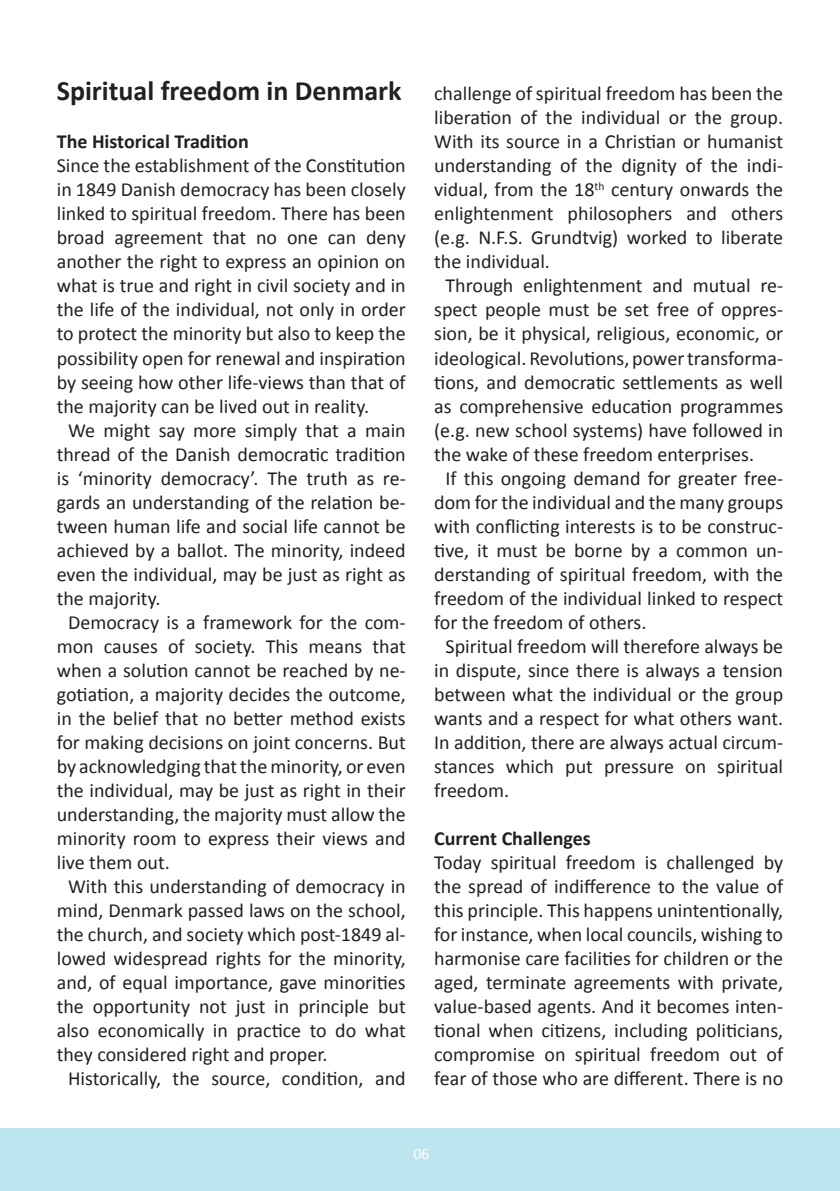
<style>
.page{position:relative;width:840px;height:1191px;background:#fff}
.page>*{position:absolute;margin:0;border:0;box-sizing:border-box;transform-origin:0 0}
.t1{font:700 28px "Calibri";color:#231f20}
.t2{font:20px/24px "Calibri";color:#231f20;text-align:justify}
.t3{font:700 20px "Calibri";color:#231f20}
.t4{font:16px "Calibri";color:#fff}
</style>
<div class="page">
<div style="left:0;top:1128px;width:839px;height:63px;background:#bde5f0"></div>
<h1 class="t1" style="left:57px;top:74px;width:346px">Spiritual freedom in Denmark</h1>
<p class="t3" style="left:57px;top:129px;width:193px">The Historical Tradition</p>
<p class="t2" style="left:57px;top:153px;width:350px">Since the establishment of the Constitution</p>
<p class="t2" style="left:57px;top:177px;width:350px">in 1849 Danish democracy has been closely</p>
<p class="t2" style="left:57px;top:201px;width:350px">linked to spiritual freedom. There has been</p>
<p class="t2" style="left:57px;top:225px;width:350px">broad agreement that no one can deny</p>
<p class="t2" style="left:57px;top:249px;width:350px">another the right to express an opinion on</p>
<p class="t2" style="left:57px;top:273px;width:350px">what is true and right in civil society and in</p>
<p class="t2" style="left:57px;top:297px;width:350px">the life of the individual, not only in order</p>
<p class="t2" style="left:57px;top:321px;width:350px">to protect the minority but also to keep the</p>
<p class="t2" style="left:57px;top:345px;width:350px">possibility open for renewal and inspiration</p>
<p class="t2" style="left:57px;top:369px;width:350px">by seeing how other life-views than that of</p>
<p class="t2" style="left:57px;top:393px;width:314px">the majority can be lived out in reality.</p>
<p class="t2" style="left:68px;top:417px;width:339px">We might say more simply that a main</p>
<p class="t2" style="left:57px;top:441px;width:350px">thread of the Danish democratic tradition</p>
<p class="t2" style="left:57px;top:465px;width:350px">is ‘minority democracy’. The truth as re-</p>
<p class="t2" style="left:57px;top:489px;width:350px">gards an understanding of the relation be-</p>
<p class="t2" style="left:57px;top:513px;width:350px">tween human life and social life cannot be</p>
<p class="t2" style="left:57px;top:537px;width:350px">achieved by a ballot. The minority, indeed</p>
<p class="t2" style="left:57px;top:561px;width:350px">even the individual, may be just as right as</p>
<p class="t2" style="left:57px;top:585px;width:105px">the majority.</p>
<p class="t2" style="left:68px;top:609px;width:339px">Democracy is a framework for the com-</p>
<p class="t2" style="left:57px;top:633px;width:350px">mon causes of society. This means that</p>
<p class="t2" style="left:57px;top:657px;width:350px">when a solution cannot be reached by ne-</p>
<p class="t2" style="left:57px;top:681px;width:350px">gotiation, a majority decides the outcome,</p>
<p class="t2" style="left:57px;top:705px;width:350px">in the belief that no better method exists</p>
<p class="t2" style="left:57px;top:729px;width:350px">for making decisions on joint concerns. But</p>
<p class="t2" style="left:57px;top:753px;width:350px">by acknowledging that the minority, or even</p>
<p class="t2" style="left:57px;top:777px;width:350px">the individual, may be just as right in their</p>
<p class="t2" style="left:57px;top:801px;width:350px">understanding, the majority must allow the</p>
<p class="t2" style="left:57px;top:825px;width:350px">minority room to express their views and</p>
<p class="t2" style="left:57px;top:849px;width:114px">live them out.</p>
<p class="t2" style="left:68px;top:873px;width:339px">With this understanding of democracy in</p>
<p class="t2" style="left:57px;top:897px;width:350px">mind, Denmark passed laws on the school,</p>
<p class="t2" style="left:57px;top:921px;width:350px">the church, and society which post-1849 al-</p>
<p class="t2" style="left:57px;top:945px;width:350px">lowed widespread rights for the minority,</p>
<p class="t2" style="left:57px;top:969px;width:350px">and, of equal importance, gave minorities</p>
<p class="t2" style="left:57px;top:993px;width:350px">the opportunity not just in principle but</p>
<p class="t2" style="left:57px;top:1017px;width:350px">also economically in practice to do what</p>
<p class="t2" style="left:57px;top:1041px;width:272px">they considered right and proper.</p>
<p class="t2" style="left:68px;top:1065px;width:339px">Historically, the source, condition, and</p>
<p class="t2" style="left:434px;top:81px;width:350px">challenge of spiritual freedom has been the</p>
<p class="t2" style="left:434px;top:105px;width:350px">liberation of the individual or the group.</p>
<p class="t2" style="left:434px;top:129px;width:350px">With its source in a Christian or humanist</p>
<p class="t2" style="left:434px;top:153px;width:350px">understanding of the dignity of the indi-</p>
<p class="t2" style="left:434px;top:177px;width:350px">vidual, from the 18<sup>th</sup> century onwards the</p>
<p class="t2" style="left:434px;top:201px;width:350px">enlightenment philosophers and others</p>
<p class="t2" style="left:434px;top:225px;width:350px">(e.g. N.F.S. Grundtvig) worked to liberate</p>
<p class="t2" style="left:434px;top:249px;width:117px">the individual.</p>
<p class="t2" style="left:445px;top:273px;width:339px">Through enlightenment and mutual re-</p>
<p class="t2" style="left:434px;top:297px;width:350px">spect people must be set free of oppres-</p>
<p class="t2" style="left:434px;top:321px;width:350px">sion, be it physical, religious, economic, or</p>
<p class="t2" style="left:434px;top:345px;width:350px">ideological. Revolutions, power transforma-</p>
<p class="t2" style="left:434px;top:369px;width:350px">tions, and democratic settlements as well</p>
<p class="t2" style="left:434px;top:393px;width:350px">as comprehensive education programmes</p>
<p class="t2" style="left:434px;top:417px;width:350px">(e.g. new school systems) have followed in</p>
<p class="t2" style="left:434px;top:441px;width:321px">the wake of these freedom enterprises.</p>
<p class="t2" style="left:445px;top:465px;width:339px">If this ongoing demand for greater free-</p>
<p class="t2" style="left:434px;top:489px;width:350px">dom for the individual and the many groups</p>
<p class="t2" style="left:434px;top:513px;width:350px">with conflicting interests is to be construc-</p>
<p class="t2" style="left:434px;top:537px;width:350px">tive, it must be borne by a common un-</p>
<p class="t2" style="left:434px;top:561px;width:350px">derstanding of spiritual freedom, with the</p>
<p class="t2" style="left:434px;top:585px;width:350px">freedom of the individual linked to respect</p>
<p class="t2" style="left:434px;top:609px;width:214px">for the freedom of others.</p>
<p class="t2" style="left:445px;top:633px;width:339px">Spiritual freedom will therefore always be</p>
<p class="t2" style="left:434px;top:657px;width:350px">in dispute, since there is always a tension</p>
<p class="t2" style="left:434px;top:681px;width:350px">between what the individual or the group</p>
<p class="t2" style="left:434px;top:705px;width:350px">wants and a respect for what others want.</p>
<p class="t2" style="left:434px;top:729px;width:350px">In addition, there are always actual circum-</p>
<p class="t2" style="left:434px;top:753px;width:350px">stances which put pressure on spiritual</p>
<p class="t2" style="left:434px;top:777px;width:76px">freedom.</p>
<p class="t3" style="left:434px;top:825px;width:158px">Current Challenges</p>
<p class="t2" style="left:434px;top:849px;width:350px">Today spiritual freedom is challenged by the spread of indifference to the value of this principle. This happens unintentionally, for instance, when local councils, wishing to harmonise care facilities for children or the aged, terminate agreements with private, value-based agents. And it becomes inten&shy;tional when citizens, including politicians, compromise on spiritual freedom out of fear of those who are different. There is no</p>
<p class="t4" style="left:413px;top:1143px;width:18px">06</p>
</div>
